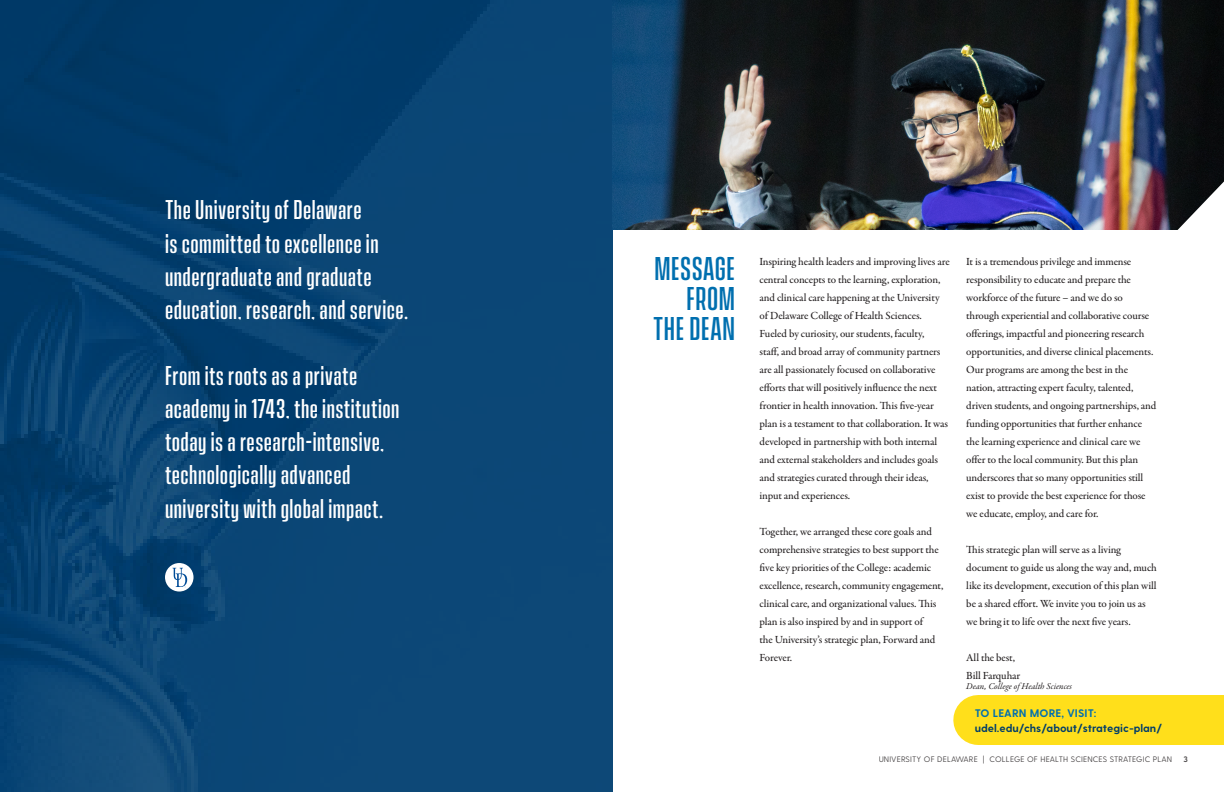
<style>
.page{position:relative;width:1224px;height:792px;background:#fff}
.page>*{position:absolute;margin:0;border:0;box-sizing:border-box;transform-origin:0 0}
.t1{font:500 30px/30px "Vanguard CF";letter-spacing:.02em;color:#006faf;text-align:right}
.t2{font:500 24.7px/33.1px "Vanguard CF";letter-spacing:.02em;color:#fff}
.t3{font:500 11px/18px "Garamond Premr Pro";letter-spacing:-.01em;color:#231f20}
.t4{font:700 11px "Greycliff CF";color:#003d6a}
.t5{font:700 11px "Greycliff CF";letter-spacing:.01em;color:#006faf}
.t6{font:italic 9px "Garamond Premr Pro";color:#231f20}
.t7{font:8px "Greycliff CF";letter-spacing:.02em;color:#231f20}
.t8{font:700 8px "Greycliff CF";color:#231f20}
</style>
<div class="page">
<img style="left:0;top:0;width:613px;height:792px">
<img style="left:613px;top:0;width:611px;height:230px">
<svg style="left:1148px;top:181px;width:76px;height:49px"></svg>
<div style="left:978px;top:695px;width:246px;height:50px;background:#ffdf1b"></div>
<svg style="left:165px;top:563px;width:29px;height:29px"></svg>
<svg style="left:172px;top:568px;width:15px;height:20px"></svg>
<p class="t2" style="left:165px;top:194px;width:245px">The University of Delaware<br>is committed to excellence in undergraduate and graduate education, research, and service.</p>
<p class="t2" style="left:165px;top:360px;width:236px">From its roots as a private academy in 1743, the institution today is a research-intensive, technologically advanced university with global impact.</p>
<p class="t1" style="left:653px;top:254px;width:84px">MESSAGE<br>FROM<br>THE DEAN</p>
<p class="t3" style="left:760px;top:252px;width:192px">Inspiring health leaders and improving lives are central concepts to the learning, exploration, and clinical care happening at the University of Delaware College of Health Sciences.<br>Fueled by curiosity, our students, faculty,<br>staff, and broad array of community partners are all passionately focused on collaborative efforts that will positively influence the next frontier in health innovation. This five-year plan is a testament to that collaboration. It was developed in partnership with both internal and external stakeholders and includes goals and strategies curated through their ideas, input and experiences.</p>
<p class="t3" style="left:760px;top:522px;width:185px">Together, we arranged these core goals and comprehensive strategies to best support the five key priorities of the College: academic excellence, research, community engagement, clinical care, and organizational values. This plan is also inspired by and in support of<br>the University’s strategic plan, Forward and Forever.</p>
<p class="t3" style="left:966px;top:252px;width:192px">It is a tremendous privilege and immense responsibility to educate and prepare the workforce of the future – and we do so through experiential and collaborative course offerings, impactful and pioneering research opportunities, and diverse clinical placements.<br>Our programs are among the best in the nation, attracting expert faculty, talented, driven students, and ongoing partnerships, and funding opportunities that further enhance the learning experience and clinical care we offer to the local community. But this plan underscores that so many opportunities still exist to provide the best experience for those we educate, employ, and care for.</p>
<p class="t3" style="left:966px;top:540px;width:192px">This strategic plan will serve as a living document to guide us along the way and, much like its development, execution of this plan will be a shared effort. We invite you to join us as we bring it to life over the next five years.</p>
<p class="t3" style="left:966px;top:648px;width:50px">All the best,</p>
<p class="t3" style="left:966px;top:666px;width:55px">Bill Farquhar</p>
<p class="t6" style="left:966px;top:681px;width:107px">Dean, College of Health Sciences</p>
<p class="t5" style="left:975px;top:706px;width:123px">TO LEARN MORE, VISIT:</p>
<p class="t4" style="left:975px;top:721px;width:189px">udel.edu/chs/about/strategic-plan/</p>
<p class="t7" style="left:879px;top:755px;width:295px">UNIVERSITY OF DELAWARE | COLLEGE OF HEALTH SCIENCES STRATEGIC PLAN</p>
<p class="t8" style="left:1184px;top:755px;width:6px">3</p>
</div>
